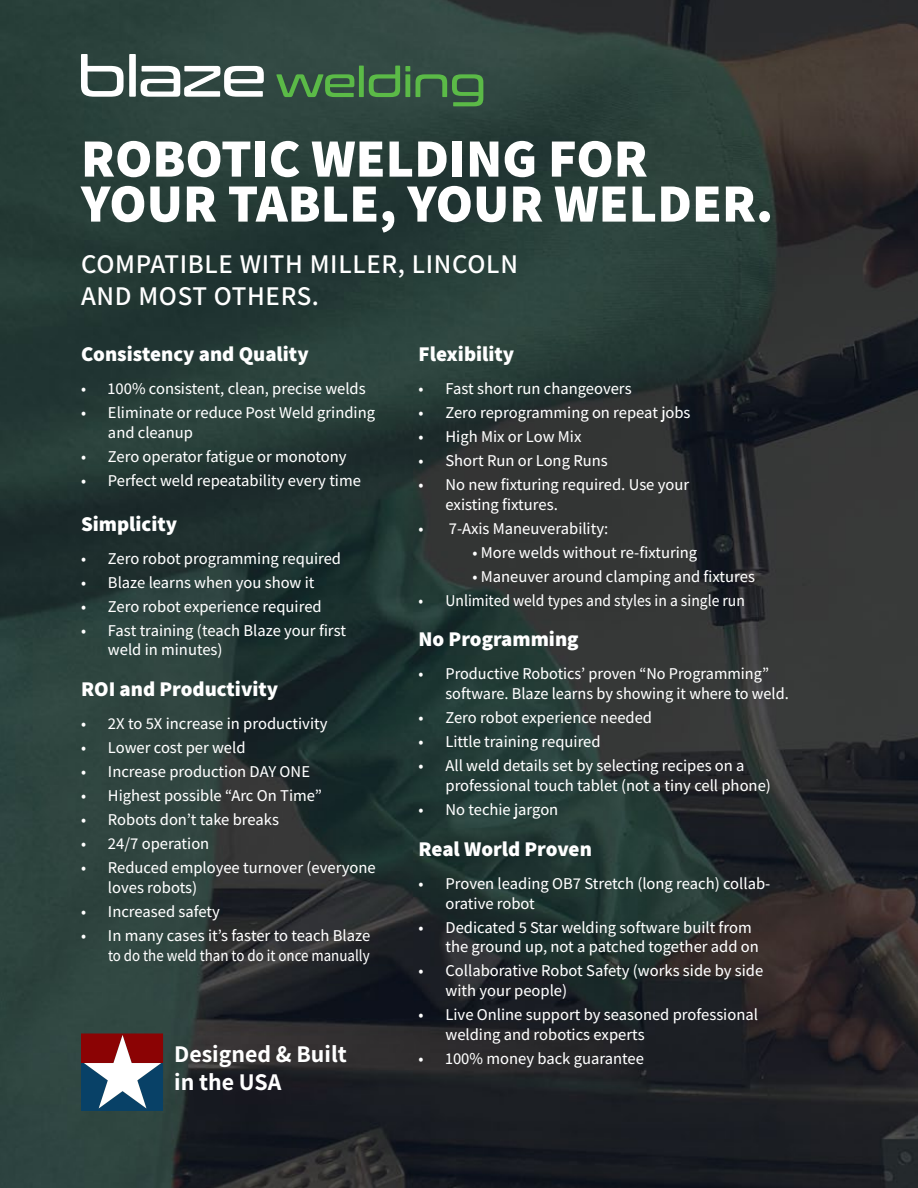
<style>
.page{position:relative;width:918px;height:1188px;background:#fff}
.page>*{position:absolute;margin:0;border:0;box-sizing:border-box;transform-origin:0 0}
.t1{font:800 54px/45px "Assistant";color:#fff}
.t2{font:600 27px/32.4px "Assistant";letter-spacing:.025em;color:#fff}
.t3{font:700 24px/28.8px "Assistant";color:#fff}
.t4{font:800 21px "Assistant";color:#fff}
.t5{font:500 16.5px/19.8px "Assistant";color:#fff}
.t6{font:500 16.5px "Assistant";color:#fff;scale:.94 1}
</style>
<div class="page">
<img style="left:0;top:0;width:918px;height:1188px">
<svg style="left:81px;top:1034px;width:82px;height:77px"></svg>
<svg style="left:81px;top:54px;width:43px;height:43px"></svg>
<div style="left:129px;top:54px;width:7px;height:43px;background:#fff"></div>
<svg style="left:141px;top:66px;width:123px;height:31px"></svg>
<svg style="left:276px;top:74px;width:78px;height:23px;background:#447c44"></svg>
<div style="left:359px;top:66px;width:5px;height:31px;background:#5bba47"></div>
<svg style="left:369px;top:66px;width:41px;height:31px"></svg>
<svg style="left:416px;top:74px;width:67px;height:32px;background:#407144"></svg>
<h1 class="t1" style="left:81px;top:133px;width:694px">ROBOTIC WELDING FOR<br>YOUR TABLE, YOUR WELDER.</h1>
<h2 class="t2" style="left:81px;top:246px;width:438px">COMPATIBLE WITH MILLER, LINCOLN<br>AND MOST OTHERS.</h2>
<p class="t4" style="left:81px;top:339px;width:229px">Consistency and Quality</p>
<p class="t5" style="left:81px;top:377px;width:286px">• 100% consistent, clean, precise welds</p>
<p class="t5" style="left:108px;top:401px;width:269px;text-indent:-27px">• Eliminate or reduce Post Weld grinding and cleanup</p>
<p class="t5" style="left:81px;top:445px;width:267px">• Zero operator fatigue or monotony</p>
<p class="t5" style="left:81px;top:469px;width:281px">• Perfect weld repeatability every time</p>
<p class="t4" style="left:81px;top:509px;width:98px">Simplicity</p>
<p class="t5" style="left:81px;top:547px;width:262px">• Zero robot programming required</p>
<p class="t5" style="left:81px;top:571px;width:235px">• Blaze learns when you show it</p>
<p class="t5" style="left:81px;top:595px;width:242px">• Zero robot experience required</p>
<p class="t5" style="left:108px;top:619px;width:240px;text-indent:-27px">• Fast training (teach Blaze your first weld in minutes)</p>
<p class="t4" style="left:81px;top:675px;width:199px">ROI and Productivity</p>
<p class="t5" style="left:81px;top:713px;width:248px">• 2X to 5X increase in productivity</p>
<p class="t5" style="left:81px;top:737px;width:166px">• Lower cost per weld</p>
<p class="t5" style="left:81px;top:761px;width:231px">• Increase production DAY ONE</p>
<p class="t5" style="left:81px;top:785px;width:243px">• Highest possible “Arc On Time”</p>
<p class="t5" style="left:81px;top:809px;width:200px">• Robots don’t take breaks</p>
<p class="t5" style="left:81px;top:833px;width:130px">• 24/7 operation</p>
<p class="t5" style="left:108px;top:857px;width:269px;text-indent:-27px">• Reduced employee turnover (everyone loves robots)</p>
<p class="t5" style="left:81px;top:901px;width:140px">• Increased safety</p>
<p class="t5" style="left:81px;top:925px;width:291px;text-align:right">• In many cases it’s faster to teach Blaze to do the weld than to do it once manually</p>
<h3 class="t3" style="left:174px;top:1038px;width:174px">Designed &amp; Built in the USA</h3>
<p class="t4" style="left:418px;top:339px;width:97px">Flexibility</p>
<p class="t5" style="left:418px;top:377px;width:215px">• Fast short run changeovers</p>
<p class="t5" style="left:418px;top:401px;width:273px">• Zero reprogramming on repeat jobs</p>
<p class="t5" style="left:418px;top:425px;width:164px">• High Mix or Low Mix</p>
<p class="t5" style="left:418px;top:449px;width:191px">• Short Run or Long Runs</p>
<p class="t5" style="left:445px;top:474px;width:245px;text-indent:-27px">• No new fixturing required. Use your existing fixtures.</p>
<p class="t5" style="left:418px;top:517px;width:191px">• 7-Axis Maneuverability:</p>
<p class="t5" style="left:473px;top:541px;width:226px">• More welds without re-fixturing</p>
<p class="t5" style="left:473px;top:565px;width:284px">• Maneuver around clamping and fixtures</p>
<p class="t6" style="left:418px;top:589px;width:349px">• Unlimited weld types and styles in a single run</p>
<p class="t4" style="left:418px;top:625px;width:162px">No Programming</p>
<p class="t5" style="left:446px;top:663px;width:345px;text-indent:-27px">• Productive Robotics’ proven “No Programming” software. Blaze learns by showing it where to weld.</p>
<p class="t5" style="left:418px;top:707px;width:235px">• Zero robot experience needed</p>
<p class="t5" style="left:418px;top:731px;width:184px">• Little training required</p>
<p class="t5" style="left:445px;top:755px;width:327px;text-indent:-27px">• All weld details set by selecting recipes on a professional touch tablet (not a tiny cell phone)</p>
<p class="t5" style="left:418px;top:799px;width:141px">• No techie jargon</p>
<p class="t4" style="left:418px;top:834px;width:175px">Real World Proven</p>
<p class="t5" style="left:445px;top:872px;width:326px;text-indent:-27px">• Proven leading OB7 Stretch (long reach) collab&shy;orative robot</p>
<p class="t5" style="left:445px;top:916px;width:315px;text-indent:-27px">• Dedicated 5 Star welding software built from the ground up, not a patched together add on</p>
<p class="t5" style="left:445px;top:960px;width:319px;text-indent:-27px">• Collaborative Robot Safety (works side by side with your people)</p>
<p class="t5" style="left:445px;top:1004px;width:314px;text-indent:-27px">• Live Online support by seasoned professional welding and robotics experts</p>
<p class="t5" style="left:418px;top:1048px;width:227px">• 100% money back guarantee</p>
</div>
